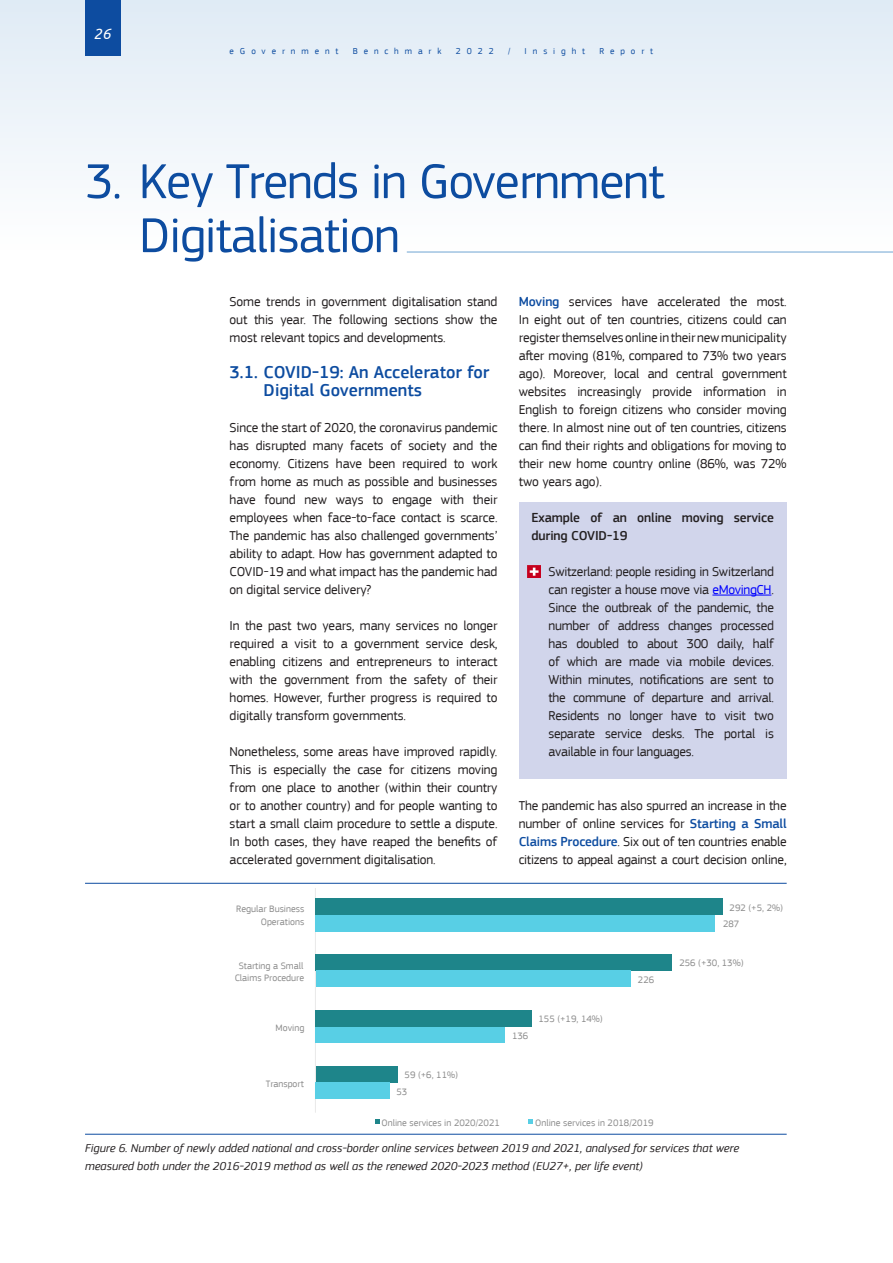
<style>
.page{position:relative;width:893px;height:1263px;background:#fff}
.page>*{position:absolute;margin:0;border:0;box-sizing:border-box;transform-origin:0 0}
.t1{font:51px "EC Square Sans Pro";letter-spacing:-.02em;color:#0d4ca0}
.Hoofdstukken{font:500 18px/18px "EC Square Sans Pro";color:#0d4ca0}
.t2{font:italic 15px "Ubuntu";color:#fff}
.t3{font:13.5px/18px "EC Square Sans Pro";letter-spacing:-.01em;color:#231f20;text-align:justify}
.t4{font:500 13.5px/18px "EC Square Sans Pro";letter-spacing:-.01em;color:#231f20}
.t5{font:italic 12px/18px "EC Square Sans Pro";color:#231f20}
.t6{font:9.75px/12.1px "EC Square Sans Pro";color:#8b8b8b;text-align:right}
.t7{font:9px "EC Square Sans Pro";letter-spacing:.66em;color:#0d4ca0}
.s1{font-weight:500;color:#0d4ca0}
.s2{color:#00f}
</style>
<div class="page">
<div style="left:0;top:0;width:893px;height:252px;background:linear-gradient(to bottom,#dfeaf5,#fff)"></div>
<div style="left:85px;top:0;width:35px;height:55px;background:#0d4ca0"></div>
<div style="left:519px;top:502px;width:268px;height:276px;background:#d1d5eb"></div>
<hr style="left:712px;top:595px;width:59px;height:1px;background:#00f">
<hr style="left:85px;top:883px;width:702px;height:1px;background:#0d4ca0">
<hr style="left:85px;top:1134px;width:702px;height:1px;background:#0d4ca0">
<hr style="left:315px;top:889px;width:1px;height:224px;background:#e9e9e9">
<svg style="left:375px;top:1119px;width:5px;height:5px"></svg>
<svg style="left:528px;top:1119px;width:5px;height:5px"></svg>
<div style="left:316px;top:1066px;width:81px;height:17px;background:#1e858a"></div>
<div style="left:316px;top:1010px;width:216px;height:17px;background:#1e858a"></div>
<div style="left:316px;top:954px;width:356px;height:16px;background:#1e858a"></div>
<div style="left:316px;top:898px;width:407px;height:17px;background:#1e858a"></div>
<div style="left:316px;top:1083px;width:74px;height:16px;background:#58cfe5"></div>
<div style="left:316px;top:1027px;width:189px;height:16px;background:#58cfe5"></div>
<div style="left:316px;top:970px;width:314px;height:17px;background:#58cfe5"></div>
<div style="left:316px;top:915px;width:399px;height:16px;background:#58cfe5"></div>
<img style="left:527px;top:566px;width:14px;height:12px">
<hr style="left:407px;top:251px;width:486px;height:2px;background:#9fc3e1">
<p class="t2" style="left:94px;top:24px;width:18px">26</p>
<p class="t7" style="left:230px;top:46px;width:110px">eGovernment</p>
<p class="t7" style="left:353px;top:46px;width:90px">Benchmark</p>
<p class="t7" style="left:456px;top:46px;width:39px">2022</p>
<p class="t7" style="left:508px;top:46px;width:4px">/</p>
<p class="t7" style="left:525px;top:46px;width:62px">Insight</p>
<p class="t7" style="left:599px;top:46px;width:55px">Report</p>
<p class="t1" style="left:85px;top:152px;width:581px">3. Key Trends in Government</p>
<p class="t1" style="left:139px;top:206px;width:262px">Digitalisation</p>
<p class="t3" style="left:230px;top:293px;width:269px">Some trends in government digitalisation stand out this year. The following sections show the most relevant topics and developments.</p>
<p class="Hoofdstukken" style="left:264px;top:363px;width:227px;text-indent:-34px">3.1. COVID-19: An Accelerator for<br>Digital Governments</p>
<p class="t3" style="left:230px;top:419px;width:269px">Since the start of 2020, the coronavirus pandemic has disrupted many facets of society and the economy. Citizens have been required to work from home as much as possible and businesses have found new ways to engage with their employees when face-to-face contact is scarce.<br>The pandemic has also challenged governments’ ability to adapt. How has government adapted to COVID-19 and what impact has the pandemic had on digital service delivery?</p>
<p class="t3" style="left:230px;top:617px;width:269px">In the past two years, many services no longer required a visit to a government service desk, enabling citizens and entrepreneurs to interact with the government from the safety of their homes. However, further progress is required to digitally transform governments.</p>
<p class="t3" style="left:230px;top:743px;width:269px">Nonetheless, some areas have improved rapidly.<br>This is especially the case for citizens moving from one place to another (within their country or to another country) and for people wanting to start a small claim procedure to settle a dispute.<br>In both cases, they have reaped the benefits of accelerated government digitalisation.</p>
<p class="t3" style="left:519px;top:293px;width:269px"><span class="s1">Moving</span> services have accelerated the most.<br>In eight out of ten countries, citizens could can register themselves online in their new municipality after moving (81%, compared to 73% two years ago). Moreover, local and central government websites increasingly provide information in English to foreign citizens who consider moving there. In almost nine out of ten countries, citizens can find their rights and obligations for moving to their new home country online (86%, was 72% two years ago).</p>
<p class="t4" style="left:531px;top:509px;width:244px">Example of an online moving service during COVID-19</p>
<p class="t3" style="left:549px;top:563px;width:227px">Switzerland: people residing in Switzerland can register a house move via <span class="s2">eMovingCH</span>.<br>Since the outbreak of the pandemic, the number of address changes processed has doubled to about 300 daily, half of which are made via mobile devices.<br>Within minutes, notifications are sent to the commune of departure and arrival.<br>Residents no longer have to visit two separate service desks. The portal is available in four languages.</p>
<p class="t3" style="left:519px;top:797px;width:269px">The pandemic has also spurred an increase in the number of online services for <span class="s1">Starting a Small Claims Procedure</span>. Six out of ten countries enable citizens to appeal against a court decision online,</p>
<p class="t6" style="left:236px;top:903px;width:70px">Regular Business<br>Operations</p>
<p class="t6" style="left:235px;top:960px;width:71px;line-height:11.7px;text-align:center">Starting a Small<br>Claims Procedure</p>
<p class="t6" style="left:276px;top:1021px;width:30px">Moving</p>
<p class="t6" style="left:266px;top:1077px;width:40px">Transport</p>
<p class="t6" style="left:405px;top:1069px;width:55px">59 (+6, 11%)</p>
<p class="t6" style="left:396px;top:1085px;width:12px">53</p>
<p class="t6" style="left:512px;top:1029px;width:18px">136</p>
<p class="t6" style="left:538px;top:1013px;width:66px">155 (+19, 14%)</p>
<p class="t6" style="left:638px;top:974px;width:18px">226</p>
<p class="t6" style="left:382px;top:1117px;width:120px">Online services in 2020/2021</p>
<p class="t6" style="left:535px;top:1117px;width:120px">Online services in 2018/2019</p>
<p class="t6" style="left:730px;top:901px;width:55px">292 (+5, 2%)</p>
<p class="t6" style="left:723px;top:918px;width:18px">287</p>
<p class="t6" style="left:679px;top:957px;width:66px">256 (+30, 13%)</p>
<p class="t5" style="left:85px;top:1139px;width:656px">Figure 6. Number of newly added national and cross-border online services between 2019 and 2021, analysed for services that were measured both under the 2016-2019 method as well as the renewed 2020-2023 method (EU27+, per life event)</p>
</div>
